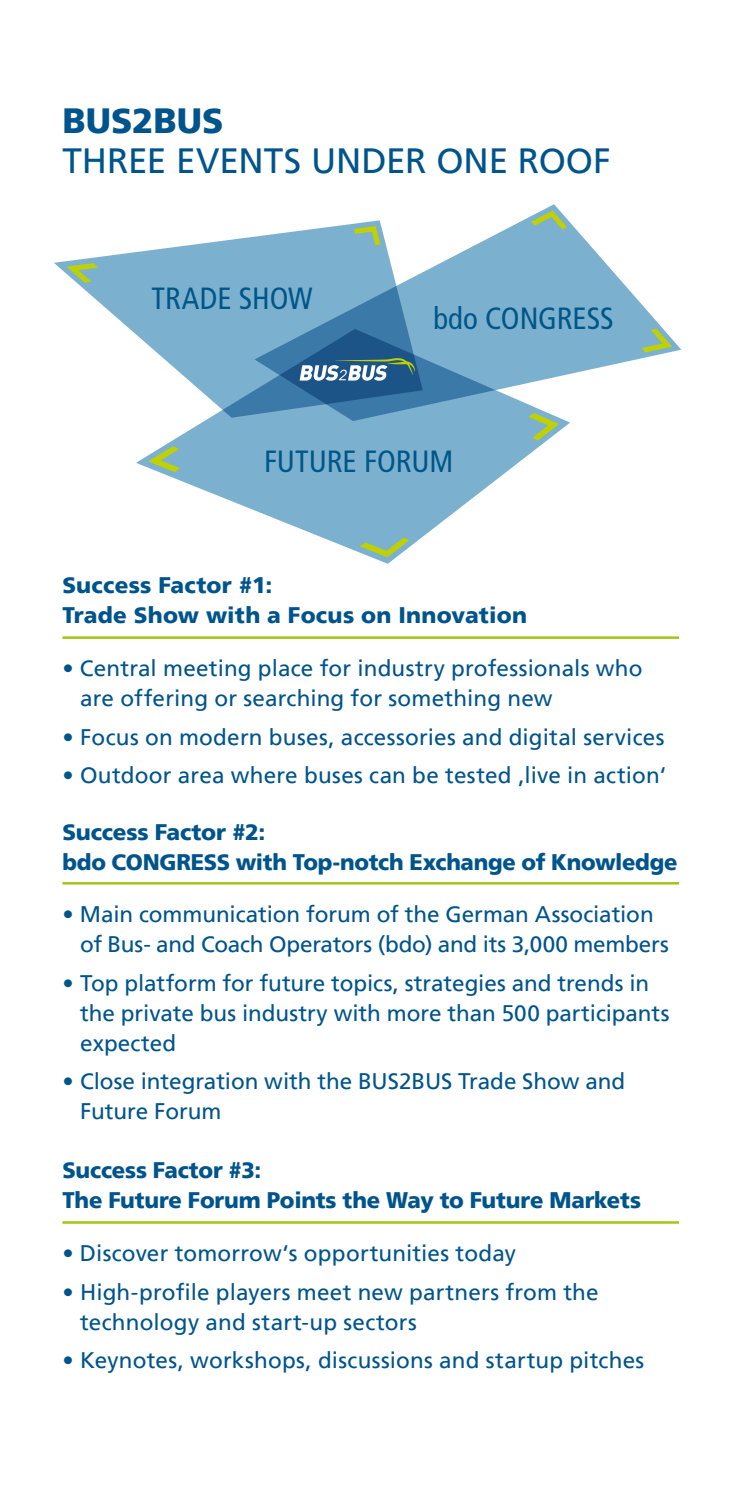
<style>
.page{position:relative;width:730px;height:1489px;background:#fff}
.page>*{position:absolute;margin:0;border:0;box-sizing:border-box;transform-origin:0 0}
.t1{font:35px "Frutiger LT";color:#00548c}
.t2{font:900 35px "Frutiger LT";color:#00548c}
.t3{font:condensed 30.75px "Frutiger LT Pro";color:#005688}
.t4{font:22.5px/30px "Frutiger LT";letter-spacing:.005em;color:#00548c}
.t5{font:900 22.5px/30px "Frutiger LT";letter-spacing:-.01em;color:#00548c}
.t6{font:900 22.5px/30px "Frutiger LT";letter-spacing:.01em;color:#00548c}
</style>
<div class="page">
<hr style="left:62px;top:636px;width:617px;height:3px;background:#a2c613">
<hr style="left:62px;top:882px;width:617px;height:2px;background:#a2c613">
<hr style="left:62px;top:1221px;width:617px;height:2px;background:#a2c613">
<svg style="left:136px;top:417px;width:376px;height:146px"></svg>
<svg style="left:148px;top:446px;width:32px;height:26px"></svg>
<svg style="left:360px;top:537px;width:49px;height:20px"></svg>
<svg style="left:229px;top:204px;width:452px;height:264px;fill:#7bb1cf"></svg>
<svg style="left:54px;top:220px;width:369px;height:197px;fill:#7bb1cf"></svg>
<svg style="left:642px;top:329px;width:30px;height:23px"></svg>
<svg style="left:531px;top:211px;width:36px;height:18px"></svg>
<svg style="left:354px;top:226px;width:26px;height:19px"></svg>
<svg style="left:66px;top:263px;width:32px;height:20px"></svg>
<svg style="left:300px;top:358px;width:115px;height:22px"></svg>
<h1 class="t2" style="left:62px;top:99px;width:163px">BUS2BUS</h1>
<h1 class="t1" style="left:62px;top:140px;width:550px">THREE EVENTS UNDER ONE ROOF</h1>
<h2 class="t3" style="left:151px;top:280px;width:163px">TRADE SHOW</h2>
<h2 class="t3" style="left:433px;top:300px;width:182px">bdo CONGRESS</h2>
<h2 class="t3" style="left:264px;top:444px;width:191px">FUTURE FORUM</h2>
<p class="t6" style="left:62px;top:570px;width:466px">Success Factor #1:<br>Trade Show with a Focus on Innovation</p>
<p class="t4" style="left:80px;top:653px;width:564px;text-indent:-18px">• Central meeting place for industry professionals who are offering or searching for something new</p>
<p class="t4" style="left:62px;top:722px;width:603px">• Focus on modern buses, accessories and digital services</p>
<p class="t4" style="left:62px;top:760px;width:605px">• Outdoor area where buses can be tested ‚live in action‘</p>
<p class="t5" style="left:62px;top:816px;width:617px">Success Factor #2:<br>bdo CONGRESS with Top-notch Exchange of Knowledge</p>
<p class="t4" style="left:80px;top:899px;width:590px;text-indent:-18px">• Main communication forum of the German Association of Bus- and Coach Operators (bdo) and its 3,000 members</p>
<p class="t4" style="left:80px;top:967px;width:591px;text-indent:-18px">• Top platform for future topics, strategies and trends in the private bus industry with more than 500 participants expected</p>
<p class="t4" style="left:80px;top:1066px;width:547px;text-indent:-18px">• Close integration with the BUS2BUS Trade Show and<br>Future Forum</p>
<p class="t5" style="left:62px;top:1154px;width:580px">Success Factor #3:<br>The Future Forum Points the Way to Future Markets</p>
<p class="t4" style="left:62px;top:1238px;width:455px">• Discover tomorrow‘s opportunities today</p>
<p class="t4" style="left:80px;top:1276px;width:520px;text-indent:-18px">• High-profile players meet new partners from the technology and start-up sectors</p>
<p class="t4" style="left:62px;top:1345px;width:583px">• Keynotes, workshops, discussions and startup pitches</p>
</div>
